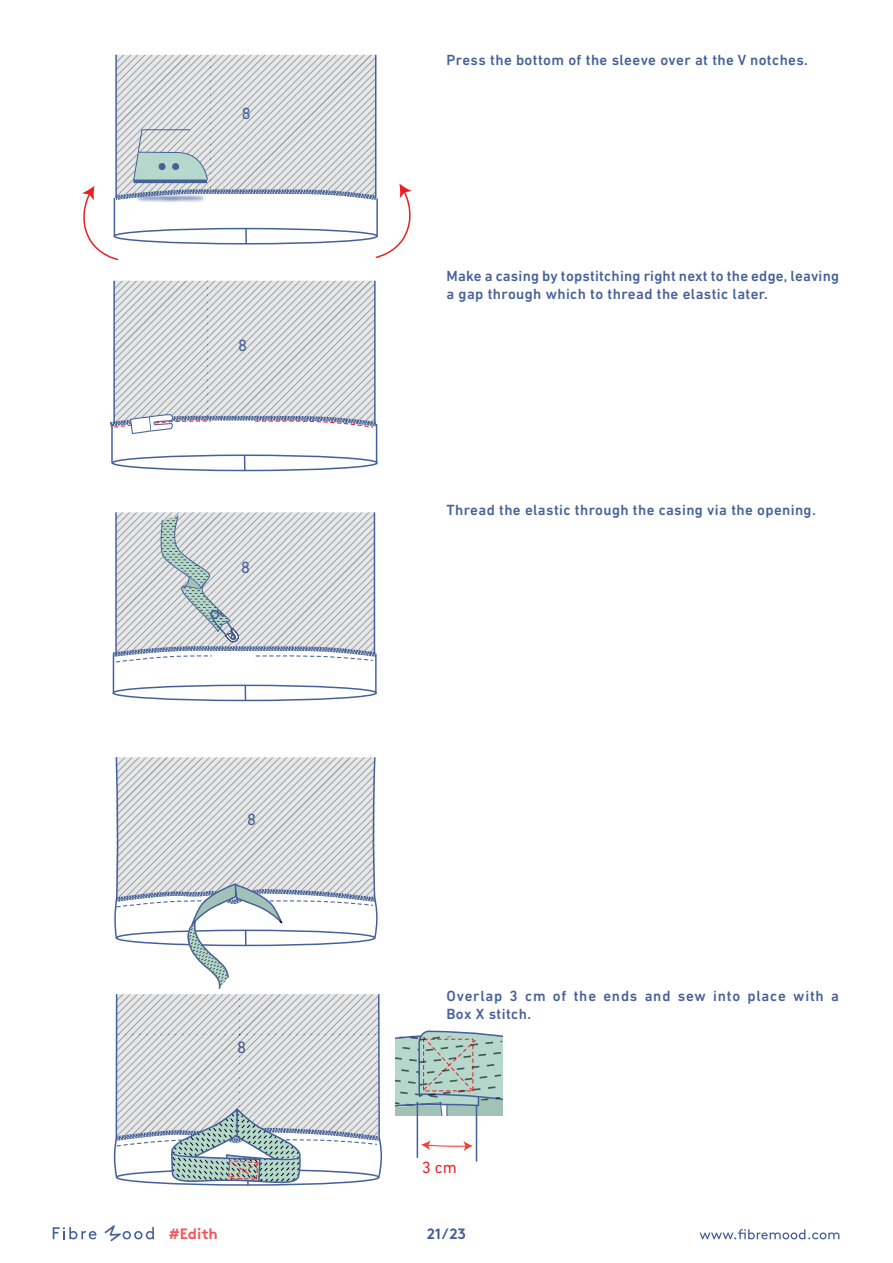
<style>
.page{position:relative;width:893px;height:1263px;background:#fff}
.page>*{position:absolute;margin:0;border:0;box-sizing:border-box;transform-origin:0 0}
.t1{font:16.65px "DIN Next LT Pro";color:#e8262a}
.t2{font:16.65px "DIN Next LT Pro";color:#466199}
.t3{font:16.5px "DIN Next LT Pro";color:#466199}
.t4{font:500 15px/18px "DIN Next LT Pro";letter-spacing:.025em;color:#456099}
.t5{font:500 15px/18px "DIN Next LT Pro";letter-spacing:.055em;color:#456099}
.t6{font:700 15px "Brown";letter-spacing:-.01em;color:#f0565d}
.t7{font:700 15px "Brown";color:#456099}
</style>
<div class="page">
<svg style="left:699px;top:1229px;width:140px;height:10px"></svg>
<svg style="left:53px;top:1227px;width:44px;height:12px"></svg>
<svg style="left:104px;top:1225px;width:50px;height:16px"></svg>
<svg style="left:82px;top:55px;width:330px;height:206px"></svg>
<img style="left:84px;top:142px;width:173px;height:112px">
<div style="left:112px;top:454px;width:266px;height:17px;border:2px solid #466199;border-radius:50%"></div>
<svg style="left:234px;top:455px;width:21px;height:16px"></svg>
<hr style="left:111px;top:424px;width:2px;height:39px;background:#466199">
<hr style="left:376px;top:424px;width:1px;height:38px;background:#466199">
<svg style="left:110px;top:281px;width:267px;height:154px;background:#d6d7da"></svg>
<div style="left:112px;top:685px;width:265px;height:16px;border:2px solid #466199;border-radius:50%"></div>
<svg style="left:235px;top:685px;width:21px;height:16px"></svg>
<hr style="left:113px;top:655px;width:1px;height:38px;background:#466199">
<hr style="left:375px;top:654px;width:2px;height:39px;background:#466199">
<svg style="left:113px;top:512px;width:263px;height:151px;background:#d0d4d7"></svg>
<svg style="left:113px;top:757px;width:269px;height:429px"></svg>
<svg style="left:396px;top:1031px;width:106px;height:84px;background:#a9c3be"></svg>
<hr style="left:417px;top:1102px;width:1px;height:56px;background:#466199">
<hr style="left:476px;top:1106px;width:1px;height:55px;background:#466199">
<svg style="left:421px;top:1140px;width:52px;height:11px"></svg>
<p class="t3" style="left:242px;top:104px;width:10px">8</p>
<p class="t3" style="left:238px;top:336px;width:10px">8</p>
<p class="t3" style="left:241px;top:557px;width:10px">8</p>
<p class="t3" style="left:247px;top:809px;width:10px">8</p>
<p class="t2" style="left:237px;top:1038px;width:11px">8</p>
<p class="t4" style="left:446px;top:51px;width:363px">Press the bottom of the sleeve over at the V notches.</p>
<p class="t4" style="left:446px;top:267px;width:394px">Make a casing by topstitching right next to the edge, leaving a gap through which to thread the elastic later.</p>
<p class="t4" style="left:446px;top:501px;width:371px">Thread the elastic through the casing via the opening.</p>
<p class="t5" style="left:446px;top:987px;width:394px">Overlap 3 cm of the ends and sew into place with a<br>Box X stitch.</p>
<p class="t1" style="left:422px;top:1157px;width:36px">3 cm</p>
<p class="t6" style="left:169px;top:1222px;width:50px">#Edith</p>
<p class="t7" style="left:427px;top:1221px;width:41px">21/23</p>
</div>
